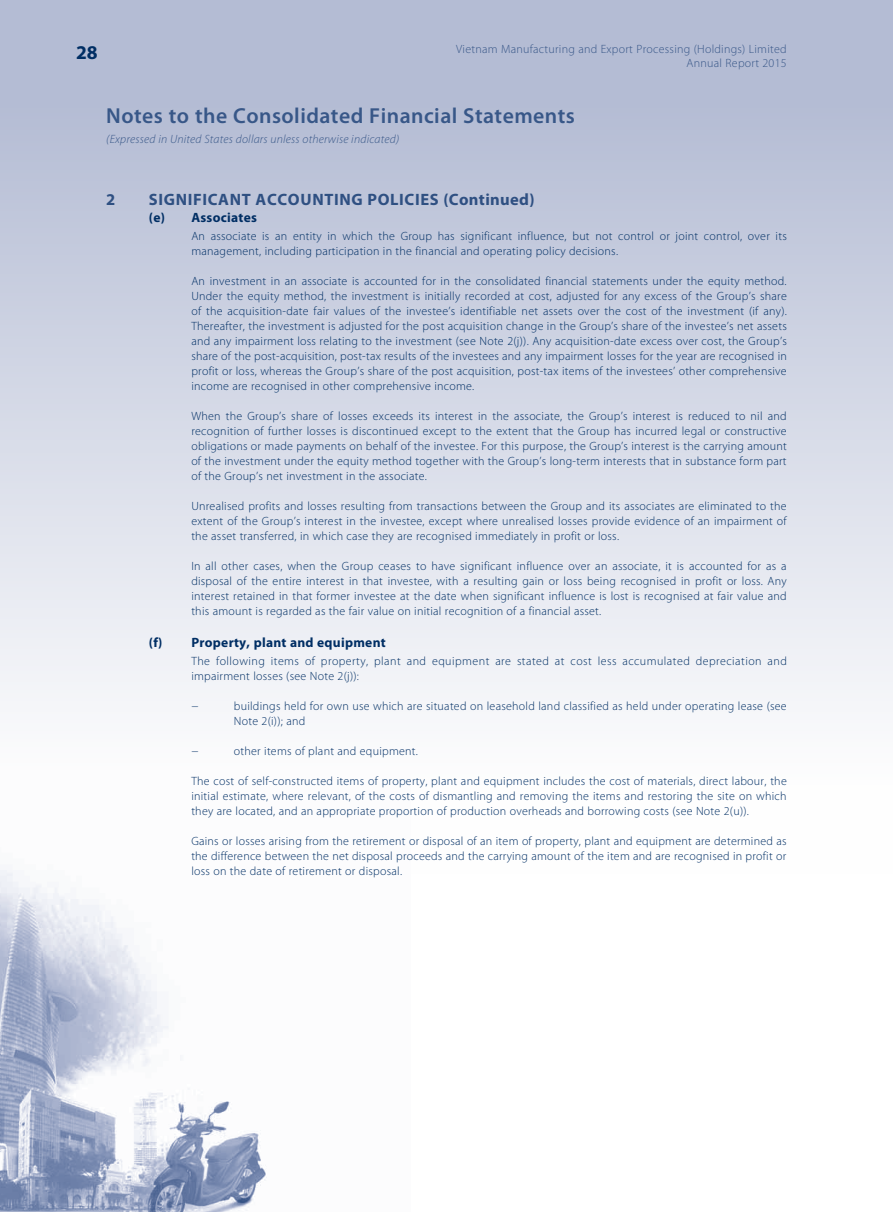
<style>
.page{position:relative;width:893px;height:1212px;background:#fff}
.page>*{position:absolute;margin:0;border:0;box-sizing:border-box;transform-origin:0 0}
.t1{font:600 21.75px "Myriad Pro";letter-spacing:.02em;color:#385788}
.t2{font:700 19.5px "Myriad Pro";color:#002e64}
.t3{font:700 16.5px "Myriad Pro";letter-spacing:.04em;color:#2f5082}
.t4{font:700 13.5px "Myriad Pro";letter-spacing:.02em;color:#002e64}
.t5{font:300 12px/15px "Myriad Pro";letter-spacing:.02em;color:#002e64;text-align:justify}
.t6{font:300 12px/15px "Myriad Pro";letter-spacing:.04em;color:#002e64}
.t7{font:300 12px/14.4px "Myriad Pro";letter-spacing:.02em;color:#385788;text-align:right}
.t8{font:italic 300 12px "Myriad Pro";letter-spacing:.02em;color:#385788}
</style>
<div class="page">
<div style="left:0;top:0;width:893px;height:873px;background:linear-gradient(to bottom,#acb5cf,#fff)"></div>
<img style="left:0;top:772px;width:411px;height:440px">
<h2 class="t2" style="left:76px;top:40px;width:23px">28</h2>
<p class="t7" style="left:456px;top:41px;width:332px">Vietnam Manufacturing and Export Processing (Holdings) Limited<br>Annual Report 2015</p>
<h1 class="t1" style="left:106px;top:102px;width:470px">Notes to the Consolidated Financial Statements</h1>
<p class="t8" style="left:106px;top:132px;width:294px">(Expressed in United States dollars unless otherwise indicated)</p>
<h3 class="t3" style="left:106px;top:189px;width:11px">2</h3>
<h3 class="t3" style="left:149px;top:189px;width:387px">SIGNIFICANT ACCOUNTING POLICIES (Continued)</h3>
<p class="t4" style="left:149px;top:209px;width:110px">(e) Associates</p>
<p class="t5" style="left:191px;top:229px;width:597px">An associate is an entity in which the Group has significant influence, but not control or joint control, over its management, including participation in the financial and operating policy decisions.</p>
<p class="t5" style="left:191px;top:274px;width:597px">An investment in an associate is accounted for in the consolidated financial statements under the equity method.<br>Under the equity method, the investment is initially recorded at cost, adjusted for any excess of the Group’s share of the acquisition-date fair values of the investee’s identifiable net assets over the cost of the investment (if any).<br>Thereafter, the investment is adjusted for the post acquisition change in the Group’s share of the investee’s net assets and any impairment loss relating to the investment (see Note 2(j)). Any acquisition-date excess over cost, the Group’s share of the post-acquisition, post-tax results of the investees and any impairment losses for the year are recognised in profit or loss, whereas the Group’s share of the post acquisition, post-tax items of the investees’ other comprehensive income are recognised in other comprehensive income.</p>
<p class="t5" style="left:191px;top:409px;width:597px">When the Group’s share of losses exceeds its interest in the associate, the Group’s interest is reduced to nil and recognition of further losses is discontinued except to the extent that the Group has incurred legal or constructive obligations or made payments on behalf of the investee. For this purpose, the Group’s interest is the carrying amount of the investment under the equity method together with the Group’s long-term interests that in substance form part of the Group’s net investment in the associate.</p>
<p class="t5" style="left:191px;top:499px;width:597px">Unrealised profits and losses resulting from transactions between the Group and its associates are eliminated to the extent of the Group’s interest in the investee, except where unrealised losses provide evidence of an impairment of the asset transferred, in which case they are recognised immediately in profit or loss.</p>
<p class="t5" style="left:191px;top:559px;width:597px">In all other cases, when the Group ceases to have significant influence over an associate, it is accounted for as a disposal of the entire interest in that investee, with a resulting gain or loss being recognised in profit or loss. Any interest retained in that former investee at the date when significant influence is lost is recognised at fair value and this amount is regarded as the fair value on initial recognition of a financial asset.</p>
<p class="t4" style="left:149px;top:633px;width:238px">(f) Property, plant and equipment</p>
<p class="t6" style="left:191px;top:653px;width:597px">The following items of property, plant and equipment are stated at cost less accumulated depreciation and impairment losses (see Note 2(j)):</p>
<p class="t5" style="left:191px;top:698px;width:9px">−</p>
<p class="t5" style="left:234px;top:698px;width:554px">buildings held for own use which are situated on leasehold land classified as held under operating lease (see<br>Note 2(i)); and</p>
<p class="t5" style="left:191px;top:743px;width:9px">−</p>
<p class="t5" style="left:234px;top:743px;width:186px">other items of plant and equipment.</p>
<p class="t5" style="left:191px;top:773px;width:597px">The cost of self-constructed items of property, plant and equipment includes the cost of materials, direct labour, the initial estimate, where relevant, of the costs of dismantling and removing the items and restoring the site on which they are located, and an appropriate proportion of production overheads and borrowing costs (see Note 2(u)).</p>
<p class="t5" style="left:191px;top:833px;width:597px">Gains or losses arising from the retirement or disposal of an item of property, plant and equipment are determined as the difference between the net disposal proceeds and the carrying amount of the item and are recognised in profit or loss on the date of retirement or disposal.</p>
</div>
